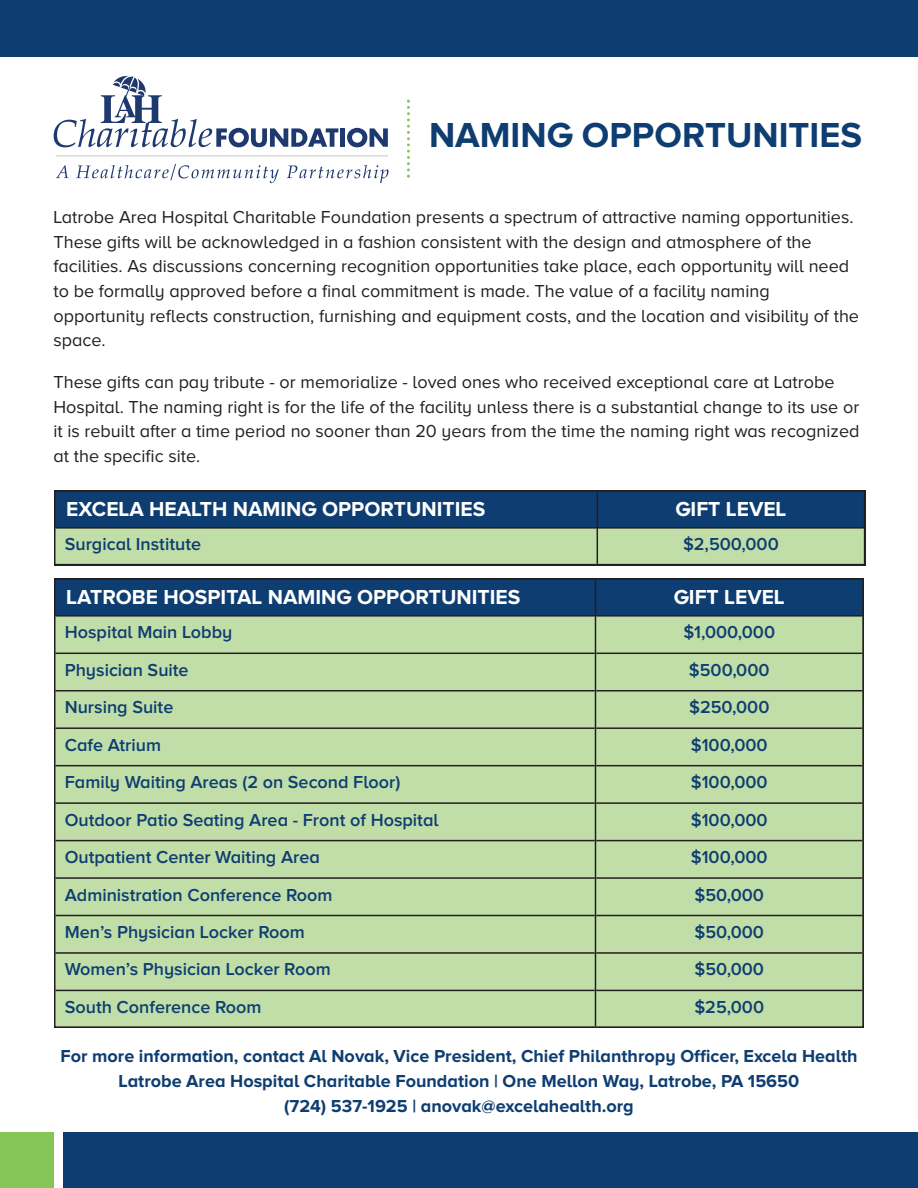
<style>
.page{position:relative;width:918px;height:1188px;background:#fff}
.page>*{position:absolute;margin:0;border:0;box-sizing:border-box;transform-origin:0 0}
.t1{font:700 36px "Proxima Nova A";color:#0e3d71}
.t2{font:700 21px "Proxima Nova A";color:#fff}
.t3{font:18px/24.6px "Proxima Nova A";color:#231f20}
.t4{font:600 18px "Proxima Nova A";color:#0e3d71}
.t5{font:700 18px "Proxima Nova A";color:#0e3d71}
</style>
<div class="page">
<div style="left:0;top:1132px;width:53px;height:56px;background:#86c557"></div>
<div style="left:64px;top:1132px;width:854px;height:56px;background:#0e3d71"></div>
<div style="left:0;top:0;width:918px;height:56px;background:#0e3d71"></div>
<div style="left:340px;top:128px;width:5px;height:19px;background:#1e396f"></div>
<svg style="left:347px;top:128px;width:41px;height:19px"></svg>
<svg style="left:56px;top:165px;width:13px;height:13px"></svg>
<svg style="left:76px;top:164px;width:203px;height:19px"></svg>
<svg style="left:287px;top:165px;width:101px;height:18px"></svg>
<svg style="left:54px;top:75px;width:284px;height:72px"></svg>
<svg style="left:407px;top:100px;width:3px;height:78px"></svg>
<svg style="left:54px;top:578px;width:810px;height:450px;background:#afcda1"></svg>
<hr style="left:595px;top:580px;width:1px;height:446px;background:#231f20">
<hr style="left:56px;top:615px;width:539px;height:2px;background:#231f20">
<hr style="left:596px;top:615px;width:266px;height:2px;background:#231f20">
<hr style="left:56px;top:653px;width:539px;height:1px;background:#231f20">
<hr style="left:596px;top:653px;width:266px;height:1px;background:#231f20">
<hr style="left:56px;top:690px;width:539px;height:2px;background:#231f20">
<hr style="left:596px;top:690px;width:266px;height:2px;background:#231f20">
<hr style="left:56px;top:727px;width:539px;height:2px;background:#231f20">
<hr style="left:596px;top:727px;width:266px;height:2px;background:#231f20">
<hr style="left:56px;top:765px;width:539px;height:1px;background:#231f20">
<hr style="left:596px;top:765px;width:266px;height:1px;background:#231f20">
<hr style="left:56px;top:802px;width:539px;height:2px;background:#231f20">
<hr style="left:596px;top:802px;width:266px;height:2px;background:#231f20">
<hr style="left:56px;top:840px;width:539px;height:1px;background:#231f20">
<hr style="left:596px;top:840px;width:266px;height:1px;background:#231f20">
<hr style="left:56px;top:877px;width:539px;height:2px;background:#231f20">
<hr style="left:596px;top:877px;width:266px;height:2px;background:#231f20">
<hr style="left:56px;top:915px;width:539px;height:1px;background:#231f20">
<hr style="left:596px;top:915px;width:266px;height:1px;background:#231f20">
<hr style="left:56px;top:952px;width:539px;height:2px;background:#231f20">
<hr style="left:596px;top:952px;width:266px;height:2px;background:#231f20">
<hr style="left:56px;top:990px;width:539px;height:1px;background:#231f20">
<hr style="left:596px;top:990px;width:266px;height:1px;background:#231f20">
<svg style="left:54px;top:490px;width:811px;height:75px;background:#648887"></svg>
<hr style="left:597px;top:492px;width:1px;height:72px;background:#231f20">
<hr style="left:56px;top:527px;width:541px;height:2px;background:#231f20">
<hr style="left:598px;top:527px;width:266px;height:2px;background:#231f20">
<p class="t1" style="left:429px;top:123px;width:435px">NAMING OPPORTUNITIES</p>
<p class="t3" style="left:53px;top:207px;width:807px">Latrobe Area Hospital Charitable Foundation presents a spectrum of attractive naming opportunities.<br>These gifts will be acknowledged in a fashion consistent with the design and atmosphere of the facilities. As discussions concerning recognition opportunities take place, each opportunity will need to be formally approved before a final commitment is made. The value of a facility naming opportunity reflects construction, furnishing and equipment costs, and the location and visibility of the space.</p>
<p class="t3" style="left:53px;top:371px;width:808px">These gifts can pay tribute - or memorialize - loved ones who received exceptional care at Latrobe Hospital. The naming right is for the life of the facility unless there is a substantial change to its use or it is rebuilt after a time period no sooner than 20 years from the time the naming right was recognized at the specific site.</p>
<p class="t2" style="left:66px;top:502px;width:421px">EXCELA HEALTH NAMING OPPORTUNITIES</p>
<p class="t2" style="left:675px;top:502px;width:112px">GIFT LEVEL</p>
<p class="t4" style="left:65px;top:538px;width:138px">Surgical Institute</p>
<p class="t4" style="left:683px;top:538px;width:97px">$2,500,000</p>
<p class="t2" style="left:66px;top:590px;width:456px">LATROBE HOSPITAL NAMING OPPORTUNITIES</p>
<p class="t2" style="left:674px;top:590px;width:112px">GIFT LEVEL</p>
<p class="t4" style="left:65px;top:626px;width:169px">Hospital Main Lobby</p>
<p class="t4" style="left:683px;top:626px;width:93px">$1,000,000</p>
<p class="t4" style="left:65px;top:664px;width:125px">Physician Suite</p>
<p class="t4" style="left:689px;top:664px;width:82px">$500,000</p>
<p class="t4" style="left:65px;top:701px;width:110px">Nursing Suite</p>
<p class="t4" style="left:689px;top:701px;width:82px">$250,000</p>
<p class="t4" style="left:65px;top:739px;width:98px">Cafe Atrium</p>
<p class="t4" style="left:691px;top:739px;width:78px">$100,000</p>
<p class="t4" style="left:65px;top:776px;width:337px">Family Waiting Areas (2 on Second Floor)</p>
<p class="t4" style="left:691px;top:776px;width:78px">$100,000</p>
<p class="t4" style="left:65px;top:814px;width:375px">Outdoor Patio Seating Area - Front of Hospital</p>
<p class="t4" style="left:691px;top:814px;width:78px">$100,000</p>
<p class="t4" style="left:65px;top:851px;width:257px">Outpatient Center Waiting Area</p>
<p class="t4" style="left:691px;top:851px;width:78px">$100,000</p>
<p class="t4" style="left:65px;top:889px;width:269px">Administration Conference Room</p>
<p class="t4" style="left:694px;top:889px;width:71px">$50,000</p>
<p class="t4" style="left:65px;top:926px;width:242px">Men’s Physician Locker Room</p>
<p class="t4" style="left:694px;top:926px;width:71px">$50,000</p>
<p class="t4" style="left:65px;top:963px;width:267px">Women’s Physician Locker Room</p>
<p class="t4" style="left:694px;top:963px;width:71px">$50,000</p>
<p class="t4" style="left:65px;top:1001px;width:198px">South Conference Room</p>
<p class="t4" style="left:694px;top:1001px;width:71px">$25,000</p>
<p class="t5" style="left:60px;top:1050px;width:799px">For more information, contact Al Novak, Vice President, Chief Philanthropy Officer, Excela Health</p>
<p class="t5" style="left:119px;top:1075px;width:682px">Latrobe Area Hospital Charitable Foundation | One Mellon Way, Latrobe, PA 15650</p>
<p class="t5" style="left:284px;top:1100px;width:351px">(724) 537-1925 | anovak@excelahealth.org</p>
</div>
